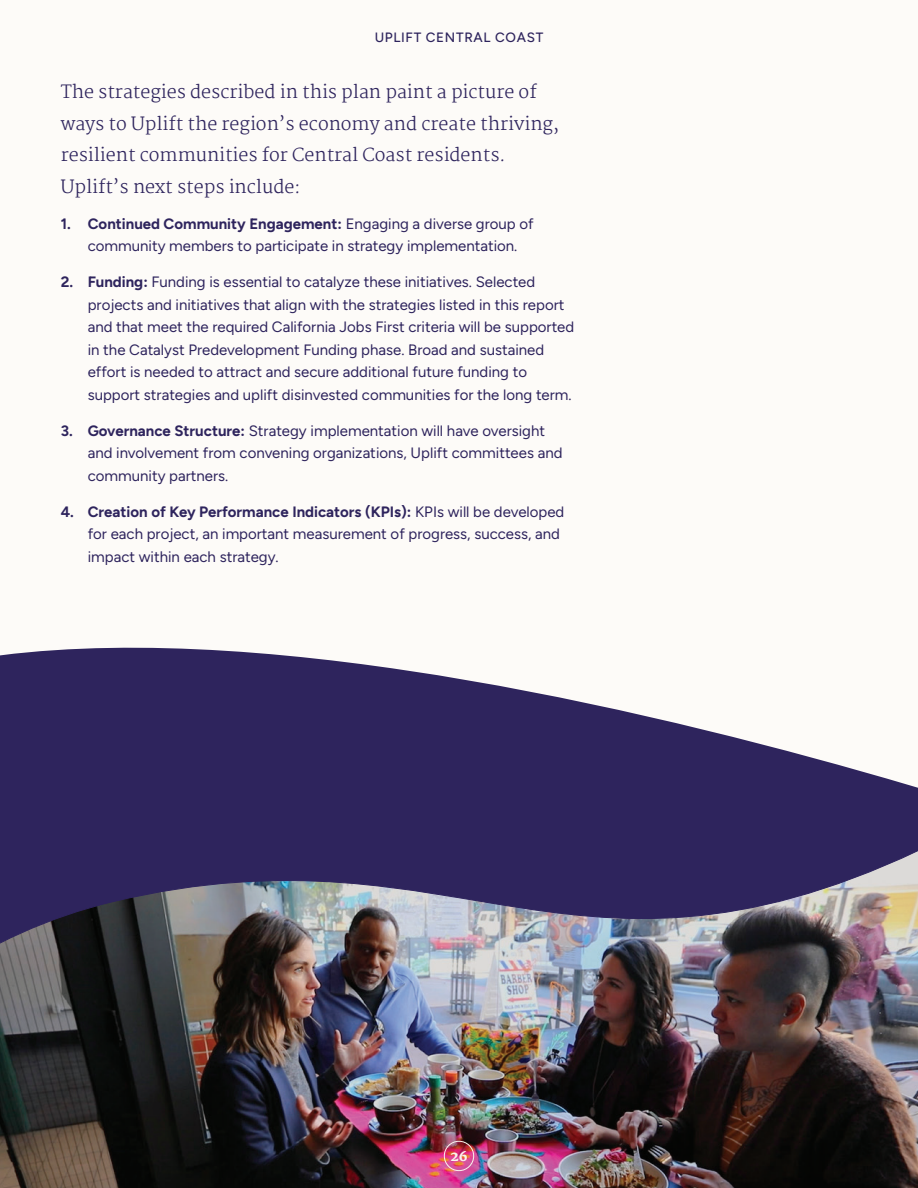
<style>
.page{position:relative;width:918px;height:1188px;background:#fdfbf8}
.page>*{position:absolute;margin:0;border:0;box-sizing:border-box;transform-origin:0 0}
.t1{font:300 18px/31.5px "Martel";color:#2e245d}
.t2{font:15px/22.5px "Figtree";color:#2e245d}
.t3{font:500 13.5px "Figtree";letter-spacing:.05em;color:#2e245d}
.t4{font:800 13.5px "Martel";color:#faf4ec}
.s1{font-weight:700}
</style>
<div class="page">
<svg style="left:0;top:647px;width:918px;height:170px;fill:#2e245d"></svg>
<img style="left:0;top:817px;width:918px;height:371px">
<div style="left:444px;top:1141px;width:30px;height:30px;border:1px solid #faf4ec;border-radius:50%"></div>
<p class="t3" style="left:375px;top:29px;width:170px">UPLIFT CENTRAL COAST</p>
<p class="t1" style="left:61px;top:77px;width:500px">The strategies described in this plan paint a picture of ways to Uplift the region’s economy and create thriving, resilient communities for Central Coast residents.<br>Uplift’s next steps include:</p>
<p class="t2" style="left:88px;top:213px;width:447px;text-indent:-27px"><span class="s1">1. Continued Community Engagement:</span> Engaging a diverse group of community members to participate in strategy implementation.</p>
<p class="t2" style="left:88px;top:271px;width:488px;text-indent:-27px"><span class="s1">2. Funding:</span> Funding is essential to catalyze these initiatives. Selected projects and initiatives that align with the strategies listed in this report and that meet the required California Jobs First criteria will be supported in the Catalyst Predevelopment Funding phase. Broad and sustained effort is needed to attract and secure additional future funding to support strategies and uplift disinvested communities for the long term.</p>
<p class="t2" style="left:88px;top:420px;width:476px;text-indent:-27px"><span class="s1">3. Governance Structure:</span> Strategy implementation will have oversight and involvement from convening organizations, Uplift committees and community partners.</p>
<p class="t2" style="left:88px;top:501px;width:478px;text-indent:-27px"><span class="s1">4. Creation of Key Performance Indicators (KPIs):</span> KPIs will be developed for each project, an important measurement of progress, success, and impact within each strategy.</p>
<p class="t4" style="left:450px;top:1150px;width:19px">26</p>
</div>
